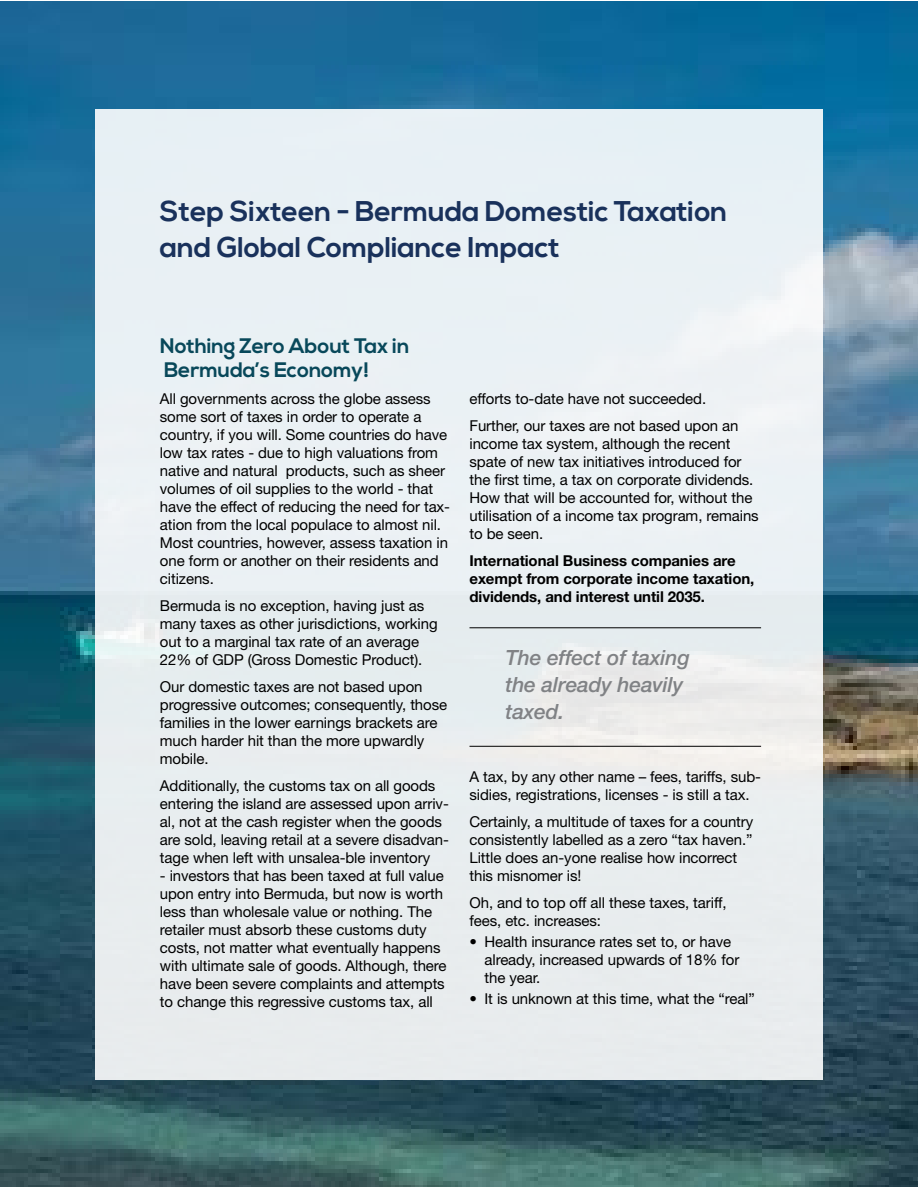
<style>
.page{position:relative;width:918px;height:1188px;background:#fff}
.page>*{position:absolute;margin:0;border:0;box-sizing:border-box;transform-origin:0 0}
.t1{font:700 28.5px/36px "Nexa";letter-spacing:-.005em;color:#19315b}
.t2{font:italic 500 21px/27px "Helvetica Neue LT Std";letter-spacing:-.005em;color:#808285}
.t3{font:700 21px/24px "Nexa";letter-spacing:-.005em;color:#08485a}
.t4{font:15px/18px "Helvetica Neue LT Std";letter-spacing:-.005em;color:#000}
.t5{font:700 15px/18px "Helvetica Neue LT Std";letter-spacing:-.005em;color:#000}
</style>
<div class="page">
<img style="left:0;top:2px;width:918px;height:1185px">
<div style="left:95px;top:109px;width:728px;height:970px;background:#e9f0f3"></div>
<hr style="left:470px;top:628px;width:291px;height:1px;background:#000">
<hr style="left:470px;top:746px;width:291px;height:1px;background:#000">
<h1 class="t1" style="left:160px;top:194px;width:569px">Step Sixteen - Bermuda Domestic Taxation and Global Compliance Impact</h1>
<h2 class="t3" style="left:160px;top:335px;width:251px">Nothing Zero About Tax in<br>Bermuda’s Economy!</h2>
<p class="t4" style="left:160px;top:390px;width:292px">All governments across the globe assess some sort of taxes in order to operate a country, if you will. Some countries do have low tax rates - due to high valuations from native and natural products, such as sheer volumes of oil supplies to the world - that have the effect of reducing the need for tax&shy;ation from the local populace to almost nil.<br>Most countries, however, assess taxation in one form or another on their residents and citizens.</p>
<p class="t4" style="left:160px;top:597px;width:279px">Bermuda is no exception, having just as many taxes as other jurisdictions, working out to a marginal tax rate of an average 22% of GDP (Gross Domestic Product).</p>
<p class="t4" style="left:160px;top:678px;width:289px">Our domestic taxes are not based upon progressive outcomes; consequently, those families in the lower earnings brackets are much harder hit than the more upwardly mobile.</p>
<p class="t4" style="left:160px;top:777px;width:291px">Additionally, the customs tax on all goods entering the island are assessed upon arriv&shy;al, not at the cash register when the goods are sold, leaving retail at a severe disadvan&shy;tage when left with unsalea-ble inventory</p>
<p class="t4" style="left:160px;top:867px;width:288px">- investors that has been taxed at full value upon entry into Bermuda, but now is worth less than wholesale value or nothing. The retailer must absorb these customs duty costs, not matter what eventually happens with ultimate sale of goods. Although, there have been severe complaints and attempts to change this regressive customs tax, all</p>
<p class="t4" style="left:470px;top:385px;width:271px;line-height:27px">efforts to-date have not succeeded.<br>Further, our taxes are not based upon an</p>
<p class="t4" style="left:470px;top:435px;width:291px">income tax system, although the recent spate of new tax initiatives introduced for the first time, a tax on corporate dividends.<br>How that will be accounted for, without the utilisation of a income tax program, remains to be seen.</p>
<p class="t5" style="left:470px;top:551px;width:286px">International Business companies are exempt from corporate income taxation, dividends, and interest until 2035.</p>
<h2 class="t2" style="left:506px;top:644px;width:186px">The effect of taxing the already heavily taxed.</h2>
<p class="t4" style="left:470px;top:768px;width:293px">A tax, by any other name – fees, tariffs, sub&shy;sidies, registrations, licenses - is still a tax.</p>
<p class="t4" style="left:470px;top:813px;width:285px">Certainly, a multitude of taxes for a country consistently labelled as a zero “tax haven.” Little does an-yone realise how incorrect this misnomer is!</p>
<p class="t4" style="left:470px;top:894px;width:259px">Oh, and to top off all these taxes, tariff, fees, etc. increases:</p>
<p class="t4" style="left:484px;top:933px;width:256px;text-indent:-15px">• Health insurance rates set to, or have already, increased upwards of 18% for the year.</p>
<p class="t4" style="left:470px;top:990px;width:287px">• It is unknown at this time, what the “real”</p>
</div>
